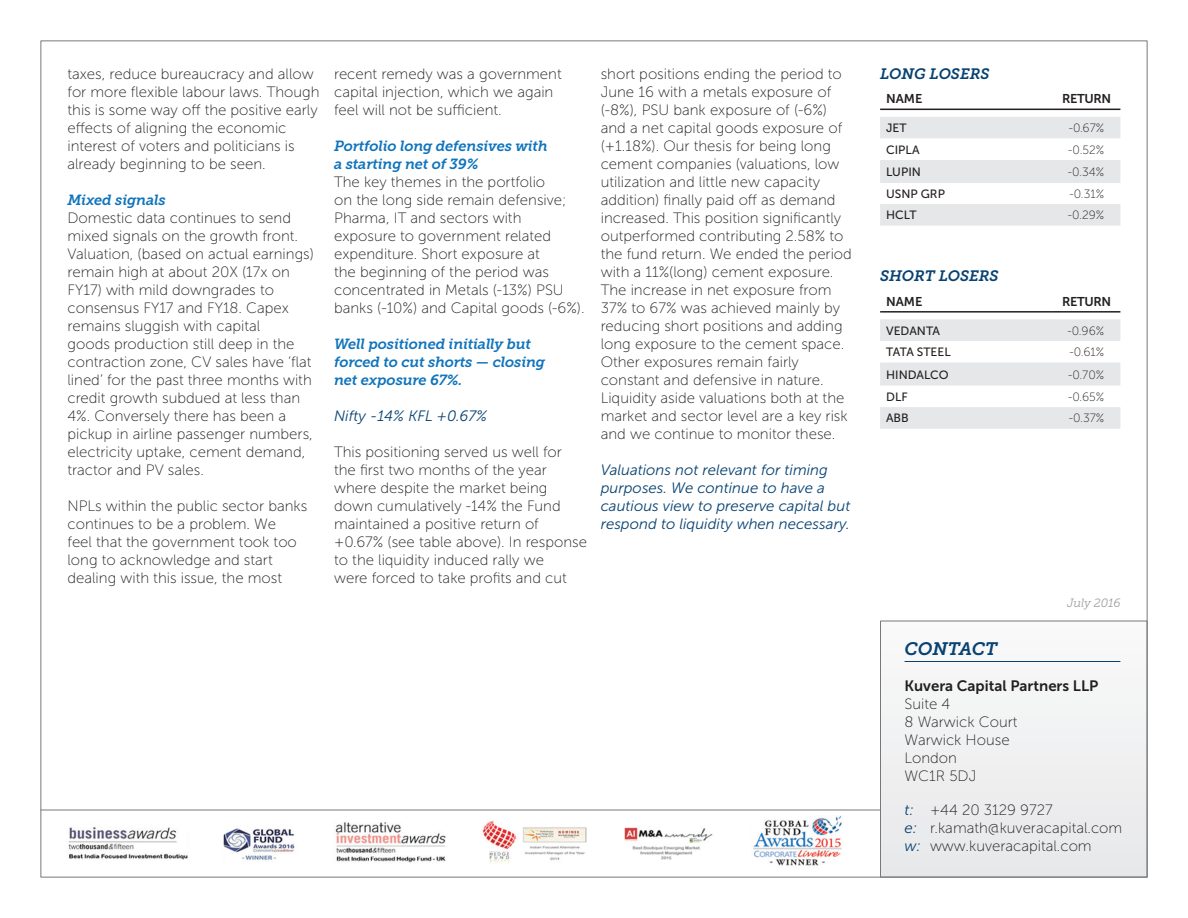
<style>
.page{position:relative;width:1188px;height:918px;background:#fff}
.page>*{position:absolute;margin:0;border:0;box-sizing:border-box;transform-origin:0 0}
.t1{font:italic 18px "Museo Slab 700";letter-spacing:-.005em;color:#084271}
.t2{font:15px/18px "Museo Sans 100";color:#231f20}
.t3{font:italic 15px/18px "Museo Sans 300";color:#084271}
.t4{font:15px "Museo Sans 700";color:#231f20}
.t5{font:italic 15px "Museo Slab 700";color:#084271}
.t6{font:italic 14.7px/18px "Museo Slab 700";letter-spacing:-.01em;color:#1074bc}
.t7{font:12.75px "Museo Sans 700";letter-spacing:-.03em;color:#231f20}
.t8{font:12px "Museo Sans 100";color:#231f20}
.t9{font:12px "Museo Sans 500";color:#231f20}
.t10{font:italic 12px "Museo Slab 300";letter-spacing:-.01em;color:#9d9fa2}
.s1{font-family:"Museo Sans 300";font-style:italic;color:#084271}
</style>
<div class="page">
<div style="left:880px;top:621px;width:267px;height:256px;background:#f0f1f2"></div>
<hr style="left:41px;top:810px;width:840px;height:1px;background:#76787b">
<hr style="left:905px;top:661px;width:215px;height:1px;background:#084271">
<img style="left:223px;top:828px;width:72px;height:32px">
<img style="left:335px;top:822px;width:111px;height:41px">
<img style="left:482px;top:820px;width:105px;height:43px">
<img style="left:624px;top:827px;width:89px;height:33px">
<img style="left:753px;top:816px;width:89px;height:50px">
<img style="left:68px;top:827px;width:120px;height:33px">
<svg style="left:880px;top:117px;width:240px;height:109px"></svg>
<hr style="left:880px;top:109px;width:173px;height:1px;background:#231f20">
<hr style="left:1053px;top:109px;width:67px;height:1px;background:#231f20">
<svg style="left:880px;top:319px;width:240px;height:110px"></svg>
<hr style="left:880px;top:311px;width:173px;height:2px;background:#231f20">
<hr style="left:1053px;top:311px;width:67px;height:2px;background:#231f20">
<p class="t2" style="left:68px;top:65px;width:254px">taxes, reduce bureaucracy and allow for more flexible labour laws. Though this is some way off the positive early effects of aligning the economic interest of voters and politicians is already beginning to be seen.</p>
<p class="t6" style="left:68px;top:191px;width:100px">Mixed signals</p>
<p class="t2" style="left:68px;top:209px;width:248px">Domestic data continues to send mixed signals on the growth front.<br>Valuation, (based on actual earnings) remain high at about 20X (17x on FY17) with mild downgrades to consensus FY17 and FY18. Capex remains sluggish with capital<br>goods production still deep in the contraction zone, CV sales have ‘flat lined’ for the past three months with credit growth subdued at less than 4%. Conversely there has been a pickup in airline passenger numbers, electricity uptake, cement demand, tractor and PV sales.</p>
<p class="t2" style="left:68px;top:497px;width:241px">NPLs within the public sector banks continues to be a problem. We<br>feel that the government took too long to acknowledge and start dealing with this issue, the most</p>
<p class="t2" style="left:334px;top:65px;width:229px">recent remedy was a government capital injection, which we again feel will not be sufficient.</p>
<p class="t6" style="left:334px;top:137px;width:215px">Portfolio long defensives with a starting net of 39%</p>
<p class="t2" style="left:334px;top:173px;width:252px">The key themes in the portfolio<br>on the long side remain defensive;<br>Pharma, IT and sectors with exposure to government related expenditure. Short exposure at<br>the beginning of the period was concentrated in Metals (-13%) PSU banks (-10%) and Capital goods (-6%).</p>
<p class="t6" style="left:334px;top:335px;width:213px">Well positioned initially but forced to cut shorts — closing net exposure 67%.</p>
<p class="t3" style="left:334px;top:407px;width:155px">Nifty -14% KFL +0.67%</p>
<p class="t2" style="left:334px;top:443px;width:254px">This positioning served us well for the first two months of the year where despite the market being down cumulatively -14% the Fund maintained a positive return of +0.67% (see table above). In response to the liquidity induced rally we<br>were forced to take profits and cut</p>
<p class="t2" style="left:601px;top:65px;width:253px">short positions ending the period to June 16 with a metals exposure of (-8%), PSU bank exposure of (-6%) and a net capital goods exposure of (+1.18%). Our thesis for being long cement companies (valuations, low utilization and little new capacity addition) finally paid off as demand increased. This position significantly outperformed contributing 2.58% to the fund return. We ended the period with a 11%(long) cement exposure.<br>The increase in net exposure from 37% to 67% was achieved mainly by reducing short positions and adding long exposure to the cement space.<br>Other exposures remain fairly constant and defensive in nature.<br>Liquidity aside valuations both at the market and sector level are a key risk and we continue to monitor these.</p>
<p class="t3" style="left:601px;top:461px;width:251px">Valuations not relevant for timing purposes. We continue to have a cautious view to preserve capital but respond to liquidity when necessary.</p>
<p class="t5" style="left:880px;top:65px;width:111px">LONG LOSERS</p>
<p class="t7" style="left:886px;top:92px;width:38px">NAME</p>
<p class="t7" style="left:1062px;top:92px;width:50px">RETURN</p>
<p class="t9" style="left:886px;top:121px;width:22px">JET</p>
<p class="t8" style="left:1069px;top:122px;width:37px">-0.67%</p>
<p class="t9" style="left:886px;top:143px;width:35px">CIPLA</p>
<p class="t8" style="left:1068px;top:143px;width:37px">-0.52%</p>
<p class="t9" style="left:886px;top:165px;width:36px">LUPIN</p>
<p class="t8" style="left:1068px;top:166px;width:38px">-0.34%</p>
<p class="t9" style="left:886px;top:187px;width:60px">USNP GRP</p>
<p class="t8" style="left:1070px;top:188px;width:36px">-0.31%</p>
<p class="t9" style="left:886px;top:209px;width:32px">HCLT</p>
<p class="t8" style="left:1068px;top:209px;width:38px">-0.29%</p>
<p class="t5" style="left:880px;top:268px;width:120px">SHORT LOSERS</p>
<p class="t7" style="left:886px;top:294px;width:38px">NAME</p>
<p class="t7" style="left:1062px;top:294px;width:50px">RETURN</p>
<p class="t9" style="left:886px;top:324px;width:56px">VEDANTA</p>
<p class="t8" style="left:1067px;top:324px;width:38px">-0.96%</p>
<p class="t9" style="left:886px;top:346px;width:66px">TATA STEEL</p>
<p class="t8" style="left:1070px;top:346px;width:36px">-0.61%</p>
<p class="t9" style="left:886px;top:368px;width:64px">HINDALCO</p>
<p class="t8" style="left:1068px;top:368px;width:38px">-0.70%</p>
<p class="t9" style="left:886px;top:390px;width:23px">DLF</p>
<p class="t8" style="left:1068px;top:390px;width:38px">-0.65%</p>
<p class="t9" style="left:886px;top:412px;width:24px">ABB</p>
<p class="t8" style="left:1069px;top:412px;width:37px">-0.37%</p>
<p class="t10" style="left:1067px;top:596px;width:55px">July 2016</p>
<p class="t1" style="left:904px;top:638px;width:94px">CONTACT</p>
<p class="t4" style="left:904px;top:677px;width:195px">Kuvera Capital Partners LLP</p>
<p class="t2" style="left:904px;top:695px;width:115px">Suite 4<br>8 Warwick Court<br>Warwick House<br>London<br>WC1R 5DJ</p>
<p class="t2" style="left:904px;top:801px;width:219px"><span class="s1">t:</span> +44 20 3129 9727<br><span class="s1">e:</span> r.kamath@kuveracapital.com <span class="s1">w:</span> www.kuveracapital.com</p>
</div>
